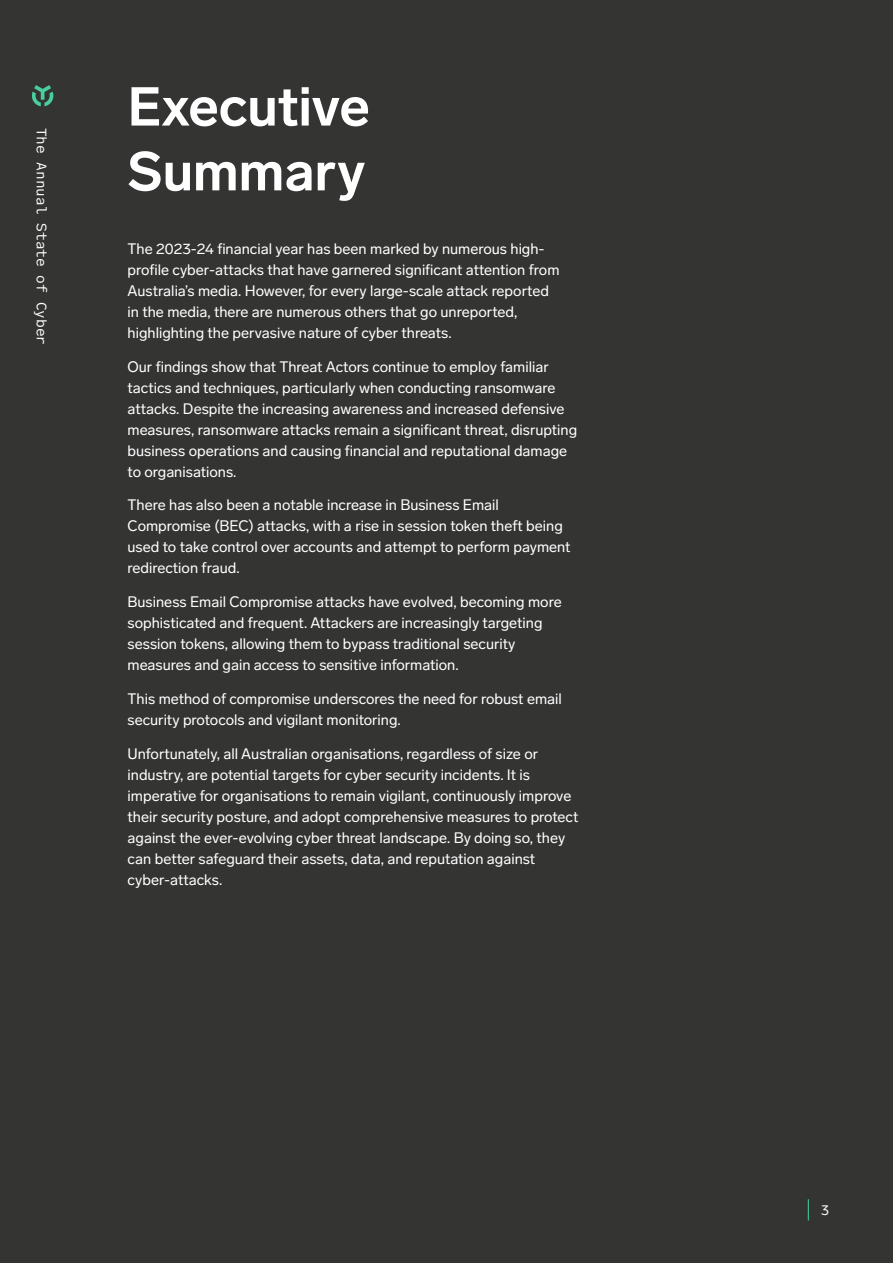
<style>
.page{position:relative;width:893px;height:1263px;background:#343433}
.page>*{position:absolute;margin:0;border:0;box-sizing:border-box;transform-origin:0 0}
.t1{font:700 54px/64.8px "Lab Grotesque";color:#fff}
.t2{font:15px/21px "Lab Grotesque";color:#fff}
.t3{font:15px "Lab Grotesque Mono";color:#fff}
</style>
<div class="page">
<svg style="left:808px;top:1199px;width:1px;height:21px"></svg>
<svg style="left:31px;top:85px;width:23px;height:21px"></svg>
<p class="t3" style="left:52px;top:128px;width:219px;rotate:90deg">The Annual State of Cyber</p>
<h1 class="t1" style="left:128px;top:75px;width:244px">Executive<br>Summary</h1>
<p class="t2" style="left:128px;top:238px;width:433px">The 2023-24 financial year has been marked by numerous high&shy;profile cyber-attacks that have garnered significant attention from Australia’s media. However, for every large-scale attack reported in the media, there are numerous others that go unreported, highlighting the pervasive nature of cyber threats.</p>
<p class="t2" style="left:128px;top:356px;width:451px">Our findings show that Threat Actors continue to employ familiar tactics and techniques, particularly when conducting ransomware attacks. Despite the increasing awareness and increased defensive measures, ransomware attacks remain a significant threat, disrupting business operations and causing financial and reputational damage to organisations.</p>
<p class="t2" style="left:128px;top:495px;width:444px">There has also been a notable increase in Business Email Compromise (BEC) attacks, with a rise in session token theft being used to take control over accounts and attempt to perform payment redirection fraud.</p>
<p class="t2" style="left:128px;top:591px;width:436px">Business Email Compromise attacks have evolved, becoming more sophisticated and frequent. Attackers are increasingly targeting session tokens, allowing them to bypass traditional security measures and gain access to sensitive information.</p>
<p class="t2" style="left:128px;top:688px;width:436px">This method of compromise underscores the need for robust email security protocols and vigilant monitoring.</p>
<p class="t2" style="left:128px;top:743px;width:452px">Unfortunately, all Australian organisations, regardless of size or industry, are potential targets for cyber security incidents. It is imperative for organisations to remain vigilant, continuously improve their security posture, and adopt comprehensive measures to protect against the ever-evolving cyber threat landscape. By doing so, they can better safeguard their assets, data, and reputation against cyber-attacks.</p>
<p class="t3" style="left:821px;top:1200px;width:10px">3</p>
</div>
